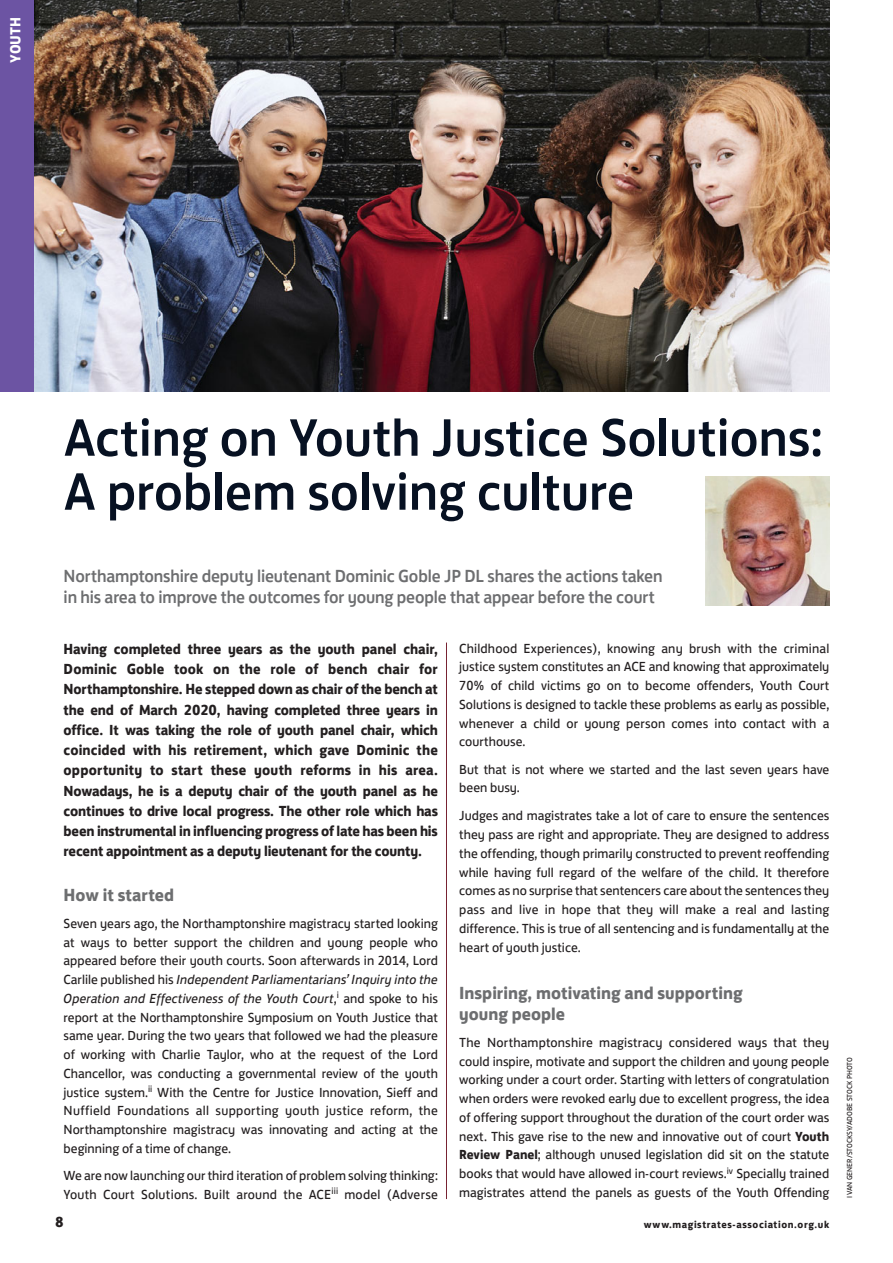
<style>
.page{position:relative;width:893px;height:1263px;background:#fff}
.page>*{position:absolute;margin:0;border:0;box-sizing:border-box;transform-origin:0 0}
.t1{font:500 54px/54px "FS Jack";color:#071122}
.t2{font:500 18px/21px "FS Jack";letter-spacing:-.01em;color:#6d6e70}
.t3{font:700 18px/21px "FS Jack";color:#6d6e70}
.t4{font:700 15px/20.2px "FS Jack";letter-spacing:-.01em;color:#231f20;text-align:justify}
.t5{font:700 15px "FS Jack";color:#fff}
.t6{font:13.5px/18.8px "FS Jack";color:#231f20;text-align:justify}
.t7{font:700 10.5px "FS Jack";letter-spacing:.055em;color:#231f20}
.t8{font:7.5px "FS Jack";letter-spacing:.005em;color:#231f20}
.s1{font-style:italic}
.s2{font-weight:700}
</style>
<div class="page">
<hr style="left:446px;top:643px;width:1px;height:556px;background:#772332">
<img style="left:34px;top:0;width:795px;height:391px">
<img style="left:705px;top:476px;width:124px;height:129px">
<div style="left:0;top:0;width:34px;height:391px;background:#6c54a3"></div>
<p class="t5" style="left:10px;top:63px;width:47px;rotate:-90deg">YOUTH</p>
<h1 class="t1" style="left:64px;top:416px;width:761px">Acting on Youth Justice Solutions:<br>A problem solving culture</h1>
<h2 class="t2" style="left:64px;top:567px;width:600px">Northamptonshire deputy lieutenant Dominic Goble JP DL shares the actions taken in his area to improve the outcomes for young people that appear before the court</h2>
<p class="t4" style="left:64px;top:640px;width:376px">Having completed three years as the youth panel chair, Dominic Goble took on the role of bench chair for Northamptonshire. He stepped down as chair of the bench at the end of March 2020, having completed three years in office. It was taking the role of youth panel chair, which coincided with his retirement, which gave Dominic the opportunity to start these youth reforms in his area.<br>Nowadays, he is a deputy chair of the youth panel as he continues to drive local progress. The other role which has been instrumental in influencing progress of late has been his recent appointment as a deputy lieutenant for the county.</p>
<h2 class="t3" style="left:64px;top:886px;width:112px">How it started</h2>
<p class="t6" style="left:64px;top:915px;width:376px">Seven years ago, the Northamptonshire magistracy started looking at ways to better support the children and young people who appeared before their youth courts. Soon afterwards in 2014, Lord Carlile published his <span class="s1">Independent Parliamentarians’ Inquiry into the Operation and Effectiveness of the Youth Court</span>,<sup>i</sup> and spoke to his report at the Northamptonshire Symposium on Youth Justice that same year. During the two years that followed we had the pleasure of working with Charlie Taylor, who at the request of the Lord Chancellor, was conducting a governmental review of the youth justice system.<sup>ii</sup> With the Centre for Justice Innovation, Sieff and Nuffield Foundations all supporting youth justice reform, the Northamptonshire magistracy was innovating and acting at the beginning of a time of change.</p>
<p class="t6" style="left:64px;top:1168px;width:376px">We are now launching our third iteration of problem solving thinking:<br>Youth Court Solutions. Built around the ACE<sup>iii</sup> model (Adverse</p>
<p class="t6" style="left:459px;top:640px;width:371px">Childhood Experiences), knowing any brush with the criminal justice system constitutes an ACE and knowing that approximately 70% of child victims go on to become offenders, Youth Court Solutions is designed to tackle these problems as early as possible, whenever a child or young person comes into contact with a courthouse.</p>
<p class="t6" style="left:459px;top:761px;width:371px">But that is not where we started and the last seven years have been busy.</p>
<p class="t6" style="left:459px;top:807px;width:371px">Judges and magistrates take a lot of care to ensure the sentences they pass are right and appropriate. They are designed to address the offending, though primarily constructed to prevent reoffending while having full regard of the welfare of the child. It therefore comes as no surprise that sentencers care about the sentences they pass and live in hope that they will make a real and lasting difference. This is true of all sentencing and is fundamentally at the heart of youth justice.</p>
<h2 class="t3" style="left:459px;top:984px;width:285px">Inspiring, motivating and supporting young people</h2>
<p class="t6" style="left:459px;top:1034px;width:371px">The Northamptonshire magistracy considered ways that they could inspire, motivate and support the children and young people working under a court order. Starting with letters of congratulation when orders were revoked early due to excellent progress, the idea of offering support throughout the duration of the court order was next. This gave rise to the new and innovative out of court <span class="s2">Youth Review Panel</span>; although unused legislation did sit on the statute books that would have allowed in-court reviews.<sup>iv</sup> Specially trained magistrates attend the panels as guests of the Youth Offending</p>
<p class="t4" style="left:55px;top:1214px;width:10px">8</p>
<p class="t7" style="left:643px;top:1221px;width:187px">www.magistrates-association.org.uk</p>
<p class="t8" style="left:846px;top:1198px;width:142px;rotate:-90deg">IVAN GENER/STOCKSY/ADOBE STOCK PHOTO</p>
</div>
